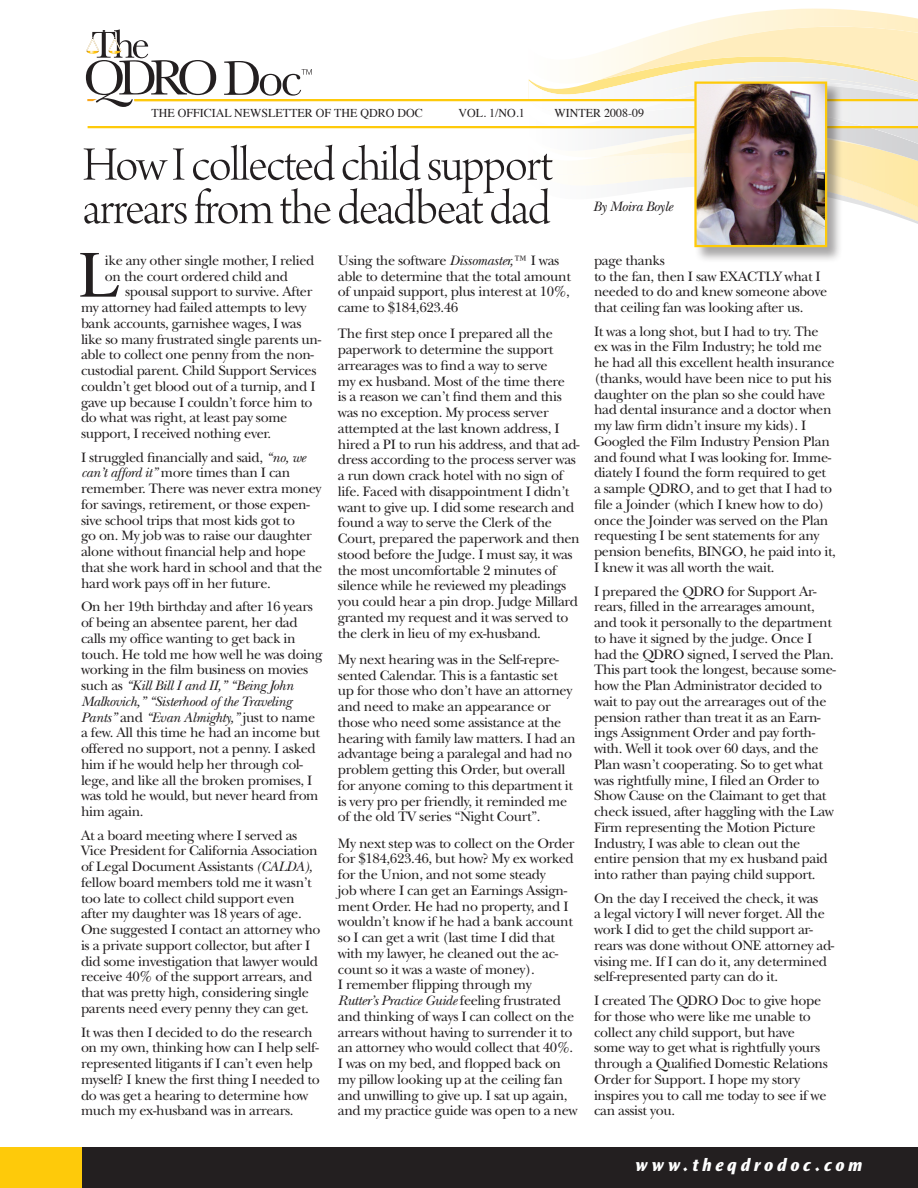
<style>
.page{position:relative;width:918px;height:1188px;background:#fff}
.page>*{position:absolute;margin:0;border:0;box-sizing:border-box;transform-origin:0 0}
.t1{font:66px "Times";color:#231f20}
.t2{font:50.55px "Arno Pro Light Display";letter-spacing:-.025em;color:#231f20}
.t3{font:18px "Ocean Sans MM It 760 475";letter-spacing:.2em;color:#fff}
.t4{font:14.25px/15.8px "New Baskerville";letter-spacing:-.025em;color:#231f20}
.t5{font:italic 14.25px "New Baskerville";letter-spacing:-.025em;color:#231f20}
.t6{font:12px "Times";color:#231f20}
.s1{font-style:italic}
</style>
<div class="page">
<svg style="left:529px;top:9px;width:389px;height:215px"></svg>
<svg style="left:491px;top:101px;width:427px;height:25px"></svg>
<div style="left:0;top:1148px;width:918px;height:40px;background:#231f20"></div>
<svg style="left:86px;top:29px;width:226px;height:78px"></svg>
<div style="left:0;top:1148px;width:82px;height:40px;background:#feca0a"></div>
<hr style="left:134px;top:99px;width:784px;height:2px;background:#feca0a">
<hr style="left:88px;top:126px;width:830px;height:2px;background:#feca0a">
<div style="left:694px;top:81px;width:149px;height:182px;background:#231f20;opacity:.4"></div>
<img style="left:697px;top:85px;width:127px;height:159px">
<div style="left:694px;top:82px;width:133px;height:165px;border:2px solid #feca0a"></div>
<p class="t6" style="left:151px;top:102px;width:273px">THE OFFICIAL NEWSLETTER OF THE QDRO DOC</p>
<p class="t6" style="left:459px;top:102px;width:68px">VOL. 1/NO.1</p>
<p class="t6" style="left:555px;top:102px;width:91px">WINTER 2008-09</p>
<p class="t2" style="left:82px;top:137px;width:472px">How I collected child support</p>
<p class="t2" style="left:82px;top:181px;width:470px">arrears from the deadbeat dad</p>
<p class="t4" style="left:338px;top:252px;width:234px">Using the software <span class="s1">Dissomaster,™</span> I was able to determine that the total amount of unpaid support, plus interest at 10%, came to $184,623.46</p>
<p class="t4" style="left:338px;top:326px;width:243px">The first step once I prepared all the paperwork to determine the support arrearages was to find a way to serve<br>my ex husband. Most of the time there<br>is a reason we can’t find them and this was no exception. My process server attempted at the last known address, I hired a PI to run his address, and that ad&shy;dress according to the process server was a run down crack hotel with no sign of life. Faced with disappointment I didn’t want to give up. I did some research and found a way to serve the Clerk of the Court, prepared the paperwork and then stood before the Judge. I must say, it was the most uncomfortable 2 minutes of silence while he reviewed my pleadings you could hear a pin drop. Judge Millard granted my request and it was served to the clerk in lieu of my ex-husband.</p>
<p class="t4" style="left:338px;top:651px;width:239px">My next hearing was in the Self-repre&shy;sented Calendar. This is a fantastic set up for those who don’t have an attorney and need to make an appearance or those who need some assistance at the hearing with family law matters. I had an advantage being a paralegal and had no problem getting this Order, but overall for anyone coming to this department it is very pro per friendly, it reminded me of the old TV series “Night Court”.</p>
<p class="t4" style="left:338px;top:835px;width:241px">My next step was to collect on the Order for $184,623.46, but how? My ex worked for the Union, and not some steady<br>job where I can get an Earnings Assign&shy;ment Order. He had no property, and I wouldn’t know if he had a bank account so I can get a writ (last time I did that with my lawyer, he cleaned out the ac&shy;count so it was a waste of money).<br>I remember flipping through my<br><span class="s1">Rutter’s Practice Guide</span> feeling frustrated and thinking of ways I can collect on the arrears without having to surrender it to an attorney who would collect that 40%.<br>I was on my bed, and flopped back on my pillow looking up at the ceiling fan and unwilling to give up. I sat up again, and my practice guide was open to a new</p>
<p class="t1" style="left:80px;top:213px;width:40px">L</p>
<p class="t4" style="left:105px;top:252px;width:211px">ike any other single mother, I relied</p>
<p class="t4" style="left:105px;top:268px;width:185px">on the court ordered child and</p>
<p class="t4" style="left:125px;top:284px;width:189px">spousal support to survive. After</p>
<p class="t4" style="left:81px;top:300px;width:227px">my attorney had failed attempts to levy</p>
<p class="t4" style="left:81px;top:315px;width:222px">bank accounts, garnishee wages, I was</p>
<p class="t4" style="left:81px;top:331px;width:242px">like so many frustrated single parents un-</p>
<p class="t4" style="left:81px;top:347px;width:235px">able to collect one penny from the non-</p>
<p class="t4" style="left:81px;top:363px;width:237px">custodial parent. Child Support Services</p>
<p class="t4" style="left:81px;top:378px;width:236px">couldn’t get blood out of a turnip, and I</p>
<p class="t4" style="left:81px;top:394px;width:233px">gave up because I couldn’t force him to</p>
<p class="t4" style="left:81px;top:410px;width:208px">do what was right, at least pay some</p>
<p class="t4" style="left:81px;top:426px;width:192px">support, I received nothing ever.</p>
<p class="t4" style="left:81px;top:449px;width:243px">I struggled financially and said, <span class="s1">“no, we can’t afford it”</span> more times than I can remember. There was never extra money for savings, retirement, or those expen&shy;sive school trips that most kids got to<br>go on. My job was to raise our daughter alone without financial help and hope that she work hard in school and that the hard work pays off in her future.</p>
<p class="t4" style="left:81px;top:599px;width:243px">On her 19th birthday and after 16 years of being an absentee parent, her dad calls my office wanting to get back in touch. He told me how well he was doing working in the film business on movies such as <span class="s1">“Kill Bill I and II,” “Being John Malkovich,” “Sisterhood of the Traveling Pants”</span> and <span class="s1">“Evan Almighty,”</span> just to name a few. All this time he had an income but offered no support, not a penny. I asked him if he would help her through col&shy;lege, and like all the broken promises, I was told he would, but never heard from him again.</p>
<p class="t4" style="left:81px;top:827px;width:241px">At a board meeting where I served as Vice President for California Association of Legal Document Assistants <span class="s1">(CALDA), </span>fellow board members told me it wasn’t too late to collect child support even after my daughter was 18 years of age.<br>One suggested I contact an attorney who is a private support collector, but after I did some investigation that lawyer would receive 40% of the support arrears, and that was pretty high, considering single parents need every penny they can get.</p>
<p class="t4" style="left:81px;top:1024px;width:240px">It was then I decided to do the research on my own, thinking how can I help self&shy;represented litigants if I can’t even help myself? I knew the first thing I needed to do was get a hearing to determine how much my ex-husband was in arrears.</p>
<p class="t5" style="left:593px;top:198px;width:81px">By Moira Boyle</p>
<p class="t4" style="left:594px;top:252px;width:72px">page thanks</p>
<p class="t4" style="left:594px;top:268px;width:235px">to the fan, then I saw EXACTLY what I needed to do and knew someone above that ceiling fan was looking after us.</p>
<p class="t4" style="left:594px;top:323px;width:244px">It was a long shot, but I had to try. The ex was in the Film Industry; he told me he had all this excellent health insurance (thanks, would have been nice to put his daughter on the plan so she could have had dental insurance and a doctor when my law firm didn’t insure my kids). I Googled the Film Industry Pension Plan and found what I was looking for. Imme&shy;diately I found the form required to get a sample QDRO, and to get that I had to file a Joinder (which I knew how to do) once the Joinder was served on the Plan requesting I be sent statements for any pension benefits, BINGO, he paid into it, I knew it was all worth the wait.</p>
<p class="t4" style="left:594px;top:583px;width:243px">I prepared the QDRO for Support Ar&shy;rears, filled in the arrearages amount, and took it personally to the department to have it signed by the judge. Once I had the QDRO signed, I served the Plan.<br>This part took the longest, because some&shy;how the Plan Administrator decided to wait to pay out the arrearages out of the pension rather than treat it as an Earn&shy;ings Assignment Order and pay forth&shy;with. Well it took over 60 days, and the Plan wasn’t cooperating. So to get what was rightfully mine, I filed an Order to Show Cause on the Claimant to get that check issued, after haggling with the Law Firm representing the Motion Picture Industry, I was able to clean out the entire pension that my ex husband paid into rather than paying child support.</p>
<p class="t4" style="left:594px;top:890px;width:242px">On the day I received the check, it was<br>a legal victory I will never forget. All the work I did to get the child support ar&shy;rears was done without ONE attorney ad&shy;vising me. If I can do it, any determined self-represented party can do it.</p>
<p class="t4" style="left:594px;top:993px;width:229px">I created The QDRO Doc to give hope for those who were like me unable to</p>
<p class="t4" style="left:594px;top:1024px;width:235px">collect any child support, but have some way to get what is rightfully yours through a Qualified Domestic Relations Order for Support. I hope my story inspires you to call me today to see if we can assist you.</p>
<p class="t3" style="left:635px;top:1155px;width:229px">www.theqdrodoc.com</p>
</div>
